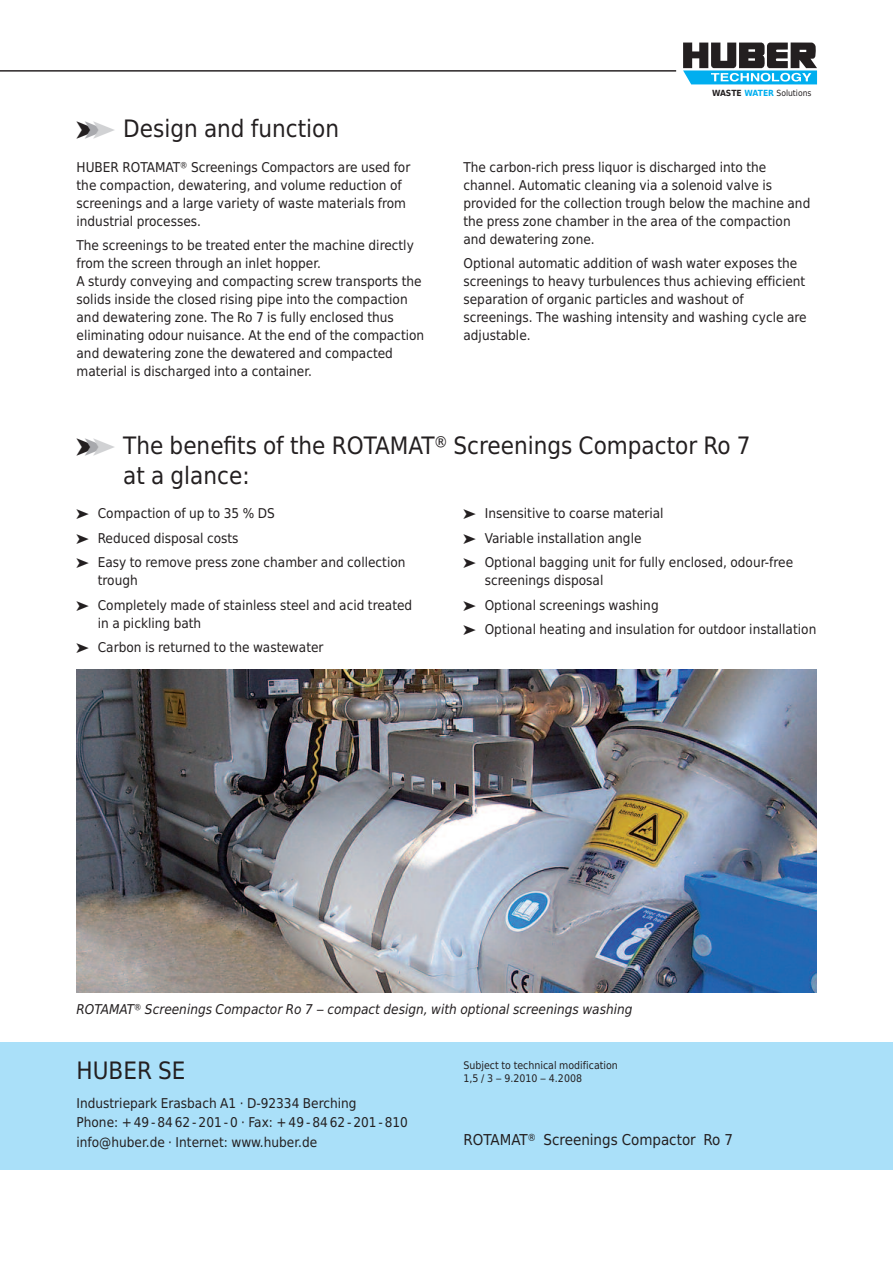
<style>
.page{position:relative;width:893px;height:1263px;background:#fff}
.page>*{position:absolute;margin:0;border:0;box-sizing:border-box;transform-origin:0 0}
.t1{font:24px/30px "Huber Tec";color:#231f20}
.t2{font:15px "Huber Tec";color:#231f20}
.t3{font:13.5px/18px "Huber Tec";color:#231f20}
.t4{font:italic 13.5px "Huber Tec";color:#231f20}
.t5{font:10.5px/13.5px "Huber Tec";color:#231f20}
.t6{font:8.55px "Huber Tec";color:#231f20}
.s1{color:#a8a9ad}
.s2{color:#d1d2d4}
.s3{font-weight:700}
.s4{font-weight:700;color:#00aeef}
</style>
<div class="page">
<svg style="left:683px;top:43px;width:134px;height:41px"></svg>
<hr style="left:0;top:71px;width:676px;height:1px;background:#231f20">
<div style="left:0;top:1042px;width:893px;height:127px;background:#aae0f9"></div>
<img style="left:77px;top:670px;width:739px;height:323px">
<h1 class="t1" style="left:77px;top:114px;width:264px">➤<span class="s1">➤</span><span class="s2">➤</span> Design and function</h1>
<p class="t3" style="left:77px;top:158px;width:335px">HUBER ROTAMAT® Screenings Compactors are used for the compaction, dewatering, and volume reduction of screenings and a large variety of waste materials from industrial processes.</p>
<p class="t3" style="left:77px;top:237px;width:349px">The screenings to be treated enter the machine directly from the screen through an inlet hopper.<br>A sturdy conveying and compacting screw transports the solids inside the closed rising pipe into the compaction and dewatering zone. The Ro 7 is fully enclosed thus eliminating odour nuisance. At the end of the compaction and dewatering zone the dewatered and compacted material is discharged into a container.</p>
<p class="t6" style="left:712px;top:86px;width:101px"><span class="s3">WASTE</span> <span class="s4">WATER</span> Solutions</p>
<p class="t3" style="left:463px;top:158px;width:348px">The carbon-rich press liquor is discharged into the channel. Automatic cleaning via a solenoid valve is provided for the collection trough below the machine and the press zone chamber in the area of the compaction and dewatering zone.</p>
<p class="t3" style="left:463px;top:255px;width:345px">Optional automatic addition of wash water exposes the screenings to heavy turbulences thus achieving efficient separation of organic particles and washout of screenings. The washing intensity and washing cycle are adjustable.</p>
<h1 class="t1" style="left:123px;top:431px;width:629px;text-indent:-47px">➤<span class="s1">➤</span><span class="s2">➤</span> The benefits of the ROTAMAT® Screenings Compactor Ro 7 at a glance:</h1>
<p class="t3" style="left:77px;top:501px;width:330px;line-height:24.5px">➤ Compaction of up to 35 % DS<br>➤ Reduced disposal costs<br>➤ Easy to remove press zone chamber and collection</p>
<p class="t3" style="left:77px;top:568px;width:337px;line-height:24.5px;text-indent:21px">trough<br>➤ Completely made of stainless steel and acid treated</p>
<p class="t3" style="left:77px;top:611px;width:249px;line-height:24.5px;text-indent:21px">in a pickling bath<br>➤ Carbon is returned to the wastewater</p>
<p class="t3" style="left:463px;top:501px;width:331px;line-height:24.5px">➤ Insensitive to coarse material<br>➤ Variable installation angle<br>➤ Optional bagging unit for fully enclosed, odour-free</p>
<p class="t3" style="left:463px;top:568px;width:354px;line-height:24.5px;text-indent:21px">screenings disposal<br>➤ Optional screenings washing<br>➤ Optional heating and insulation for outdoor installation</p>
<p class="t4" style="left:77px;top:1001px;width:557px">ROTAMAT® Screenings Compactor Ro 7 – compact design, with optional screenings washing</p>
<h1 class="t1" style="left:77px;top:1056px;width:111px">HUBER SE</h1>
<p class="t3" style="left:77px;top:1093px;width:333px;line-height:19.5px">Industriepark Erasbach A1 · D-92334 Berching<br>Phone: +49-8462-201-0 · Fax: +49-8462-201-810 info@huber.de · Internet: www.huber.de</p>
<p class="t5" style="left:463px;top:1058px;width:156px">Subject to technical modification<br>1,5 / 3 – 9.2010 – 4.2008</p>
<p class="t2" style="left:463px;top:1131px;width:271px">ROTAMAT® Screenings Compactor Ro 7</p>
</div>
